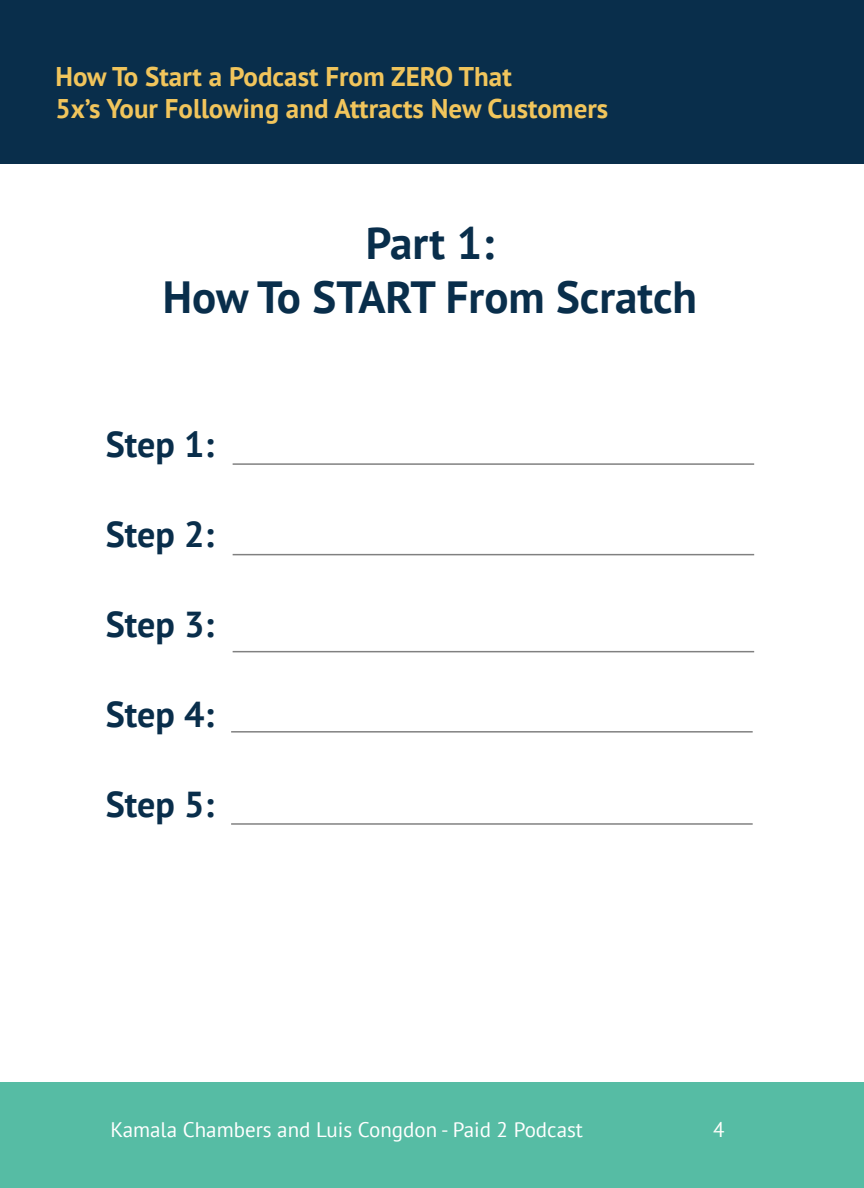
<style>
.page{position:relative;width:864px;height:1188px;background:#fff}
.page>*{position:absolute;margin:0;border:0;box-sizing:border-box;transform-origin:0 0}
.t1{font:700 45px/54px "PT Sans";color:#092e4b;text-align:center}
.t2{font:700 36px "PT Sans";color:#092e4b}
.t3{font:700 27px/32.4px "PT Sans";color:#f1c55c}
.t4{font:21px "PT Sans";color:#fff}
.t5{font:21px "PT Sans";color:#fffffb}
</style>
<div class="page">
<div style="left:0;top:0;width:864px;height:164px;background:#092e4b"></div>
<div style="left:0;top:1082px;width:864px;height:106px;background:#56bca4"></div>
<hr style="left:233px;top:463px;width:521px;height:2px;background:#000">
<hr style="left:233px;top:554px;width:521px;height:1px;background:#000">
<hr style="left:233px;top:651px;width:521px;height:1px;background:#000">
<hr style="left:231px;top:731px;width:522px;height:2px;background:#000">
<hr style="left:231px;top:823px;width:522px;height:2px;background:#000">
<p class="t3" style="left:56px;top:59px;width:554px">How To Start a Podcast From ZERO That<br>5x’s Your Following and Attracts New Customers</p>
<h1 class="t1" style="left:163px;top:215px;width:536px">Part 1:<br>How To START From Scratch</h1>
<h2 class="t2" style="left:106px;top:420px;width:110px">Step 1:</h2>
<h2 class="t2" style="left:106px;top:510px;width:110px">Step 2:</h2>
<h2 class="t2" style="left:106px;top:600px;width:110px">Step 3:</h2>
<h2 class="t2" style="left:106px;top:690px;width:110px">Step 4:</h2>
<h2 class="t2" style="left:106px;top:780px;width:110px">Step 5:</h2>
<p class="t4" style="left:111px;top:1116px;width:474px">Kamala Chambers and Luis Congdon - Paid 2 Podcast</p>
<p class="t5" style="left:713px;top:1116px;width:13px">4</p>
</div>
